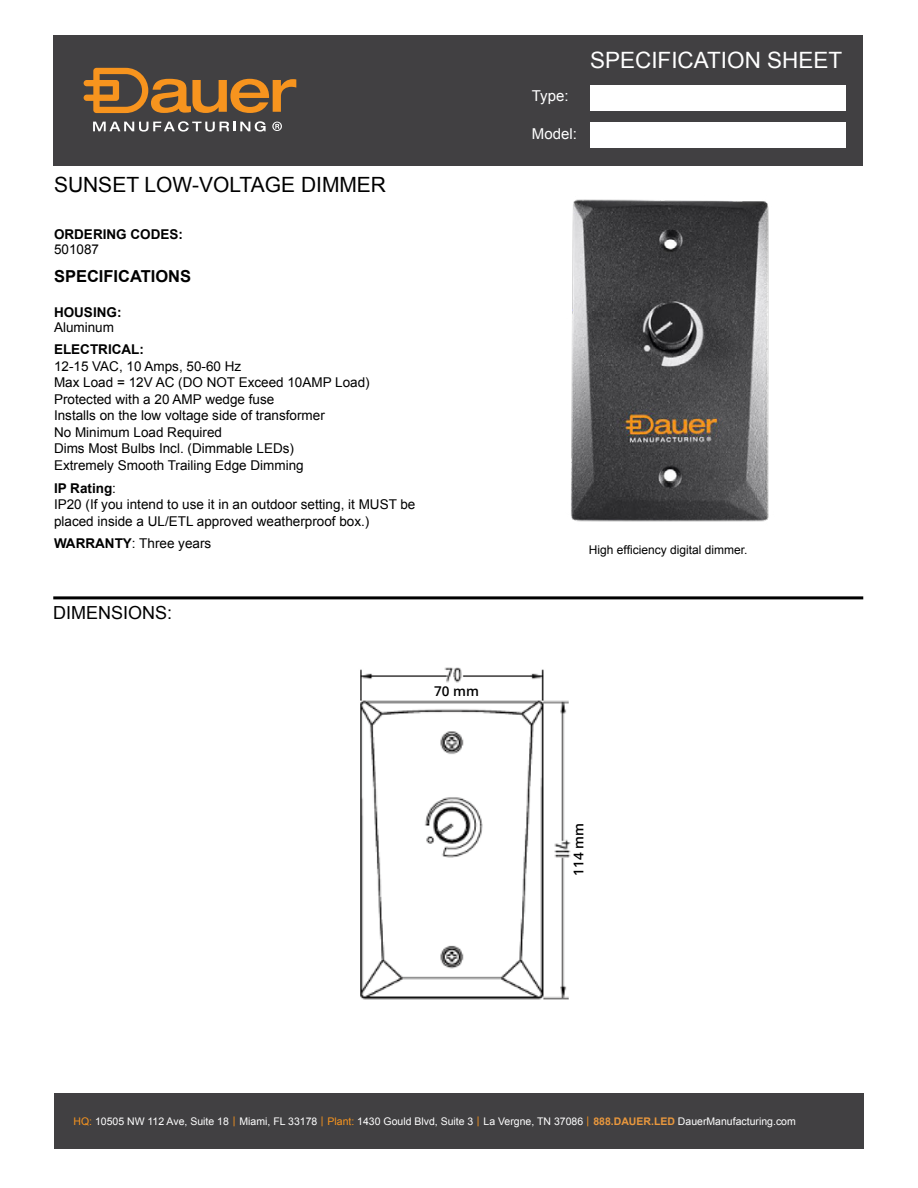
<style>
.page{position:relative;width:918px;height:1188px;background:#fff}
.page>*{position:absolute;margin:0;border:0;box-sizing:border-box;transform-origin:0 0}
.t1{font:22.5px "Arial";color:#fff}
.t2{font:21px "Arial";color:#000}
.t3{font:18px "Arial";color:#000}
.t4{font:700 16.5px "Arial";color:#000}
.t5{font:15px "Arial";color:#fff}
.t6{font:13.5px/16.5px "Arial";color:#000}
.t7{font:700 13.5px "Arial";color:#000}
.t8{font:600 13.5px "Open Sans";color:#000}
.t9{font:12px "Arial";color:#000}
.t10{font:10.5px "Arial";color:#fff}
.s1{font-weight:700}
.s2{color:#f7941e}
.s3{font-weight:700;color:#ea983d}
</style>
<div class="page">
<hr style="left:53px;top:596px;width:810px;height:3px;background:#000">
<div style="left:53px;top:35px;width:810px;height:131px;background:#414042"></div>
<div style="left:590px;top:85px;width:255px;height:25px;background:#fff"></div>
<div style="left:590px;top:123px;width:255px;height:25px;background:#fff"></div>
<img style="left:571px;top:199px;width:198px;height:323px">
<img style="left:360px;top:667px;width:211px;height:333px">
<div style="left:386px;top:883px;width:134px;height:41px;background:#fff"></div>
<svg style="left:93px;top:121px;width:173px;height:11px"></svg>
<svg style="left:272px;top:122px;width:10px;height:9px"></svg>
<svg style="left:84px;top:68px;width:212px;height:45px"></svg>
<div style="left:54px;top:1094px;width:810px;height:55px;background:#414042"></div>
<h2 class="t2" style="left:54px;top:171px;width:334px">SUNSET LOW-VOLTAGE DIMMER</h2>
<p class="t7" style="left:54px;top:225px;width:131px">ORDERING CODES:</p>
<p class="t6" style="left:54px;top:241px;width:47px">501087</p>
<p class="t4" style="left:54px;top:266px;width:139px">SPECIFICATIONS</p>
<p class="t7" style="left:54px;top:304px;width:69px">HOUSING:</p>
<p class="t6" style="left:54px;top:320px;width:62px">Aluminum</p>
<p class="t7" style="left:54px;top:341px;width:91px">ELECTRICAL:</p>
<p class="t6" style="left:54px;top:358px;width:317px">12-15 VAC, 10 Amps, 50-60 Hz<br>Max Load = 12V AC (DO NOT Exceed 10AMP Load)<br>Protected with a 20 AMP wedge fuse<br>Installs on the low voltage side of transformer<br>No Minimum Load Required<br>Dims Most Bulbs Incl. (Dimmable LEDs)<br>Extremely Smooth Trailing Edge Dimming</p>
<p class="t6" style="left:54px;top:480px;width:363px"><span class="s1">IP Rating</span>:<br>IP20 (If you intend to use it in an outdoor setting, it MUST be placed inside a UL/ETL approved weatherproof box.)</p>
<p class="t6" style="left:54px;top:535px;width:159px"><span class="s1">WARRANTY</span>: Three years</p>
<h3 class="t3" style="left:53px;top:601px;width:121px">DIMENSIONS:</h3>
<p class="t8" style="left:434px;top:682px;width:46px">70 mm</p>
<p class="t5" style="left:532px;top:86px;width:38px">Type:</p>
<h1 class="t1" style="left:590px;top:45px;width:254px">SPECIFICATION SHEET</h1>
<p class="t9" style="left:589px;top:542px;width:160px">High efficiency digital dimmer.</p>
<p class="t8" style="left:569px;top:876px;width:54px;rotate:-90deg">114 mm</p>
<p class="t10" style="left:73px;top:1115px;width:724px"><span class="s2">HQ:</span> 10505 NW 112 Ave, Suite 18 <span class="s2">|</span> Miami, FL 33178 <span class="s2">| Plant:</span> 1430 Gould Blvd, Suite 3 <span class="s2">|</span> La Vergne, TN 37086 <span class="s2">|</span> <span class="s3">888.DAUER.LED</span> DauerManufacturing.com</p>
</div>
